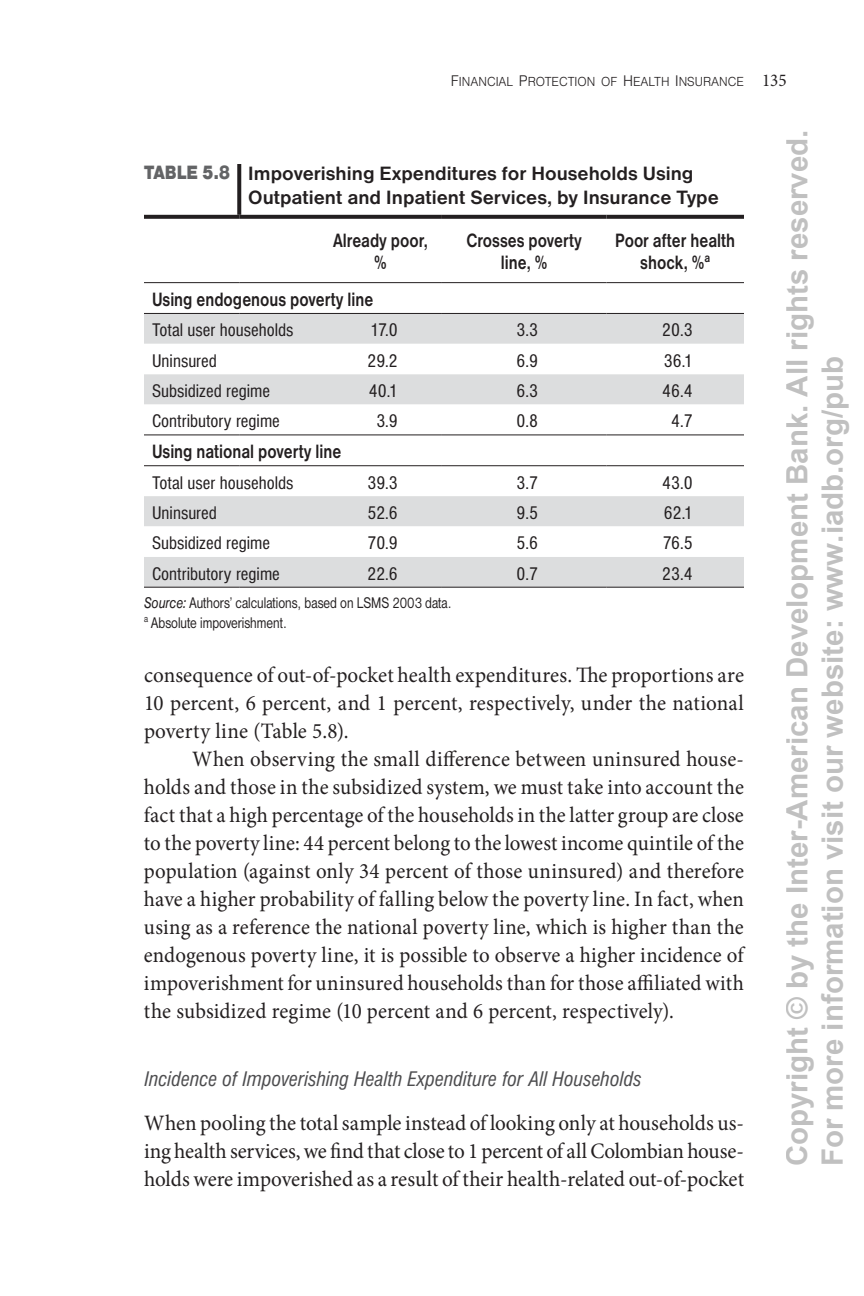
<style>
.page{position:relative;width:864px;height:1296px;background:#fff}
.page>*{position:absolute;margin:0;border:0;box-sizing:border-box;transform-origin:0 0}
.t1{font:700 29.4px/35.4px "Arial";color:rgb(0 0 0/.25)}
.t2{font:22px/28px "Minion Pro";letter-spacing:.005em;color:#231f20;text-align:justify;scale:.95 1}
.t3{font:22px/28px "Minion Pro";letter-spacing:.005em;color:#231f20;text-align:justify;scale:.96 1}
.t4{font:italic condensed 22px "Nimbus Sans D";color:#4d4d4f}
.t5{font:700 20px/22px "Nimbus Sans D";color:#231f20;text-align:center;scale:.8 1}
.t6{font:700 20px/24px "Nimbus Sans D";color:#231f20}
.t7{font:condensed 19px "Nimbus Sans D";color:#231f20}
.t8{font:16px/20px "Nimbus Sans D";color:#231f20;scale:.8 1}
.t9{font:13.6px "Nimbus Sans D Light SC850";color:#231f20;scale:.95 1}
.s1{font-size:16px}
.s2{font-family:"Minion Pro";font-size:18px}
.s3{font-weight:900;color:#636466}
.s4{font-style:italic}
</style>
<div class="page">
<div style="left:144px;top:314px;width:600px;height:273px;background:#dcddde"></div>
<svg style="left:144px;top:344px;width:600px;height:213px"></svg>
<svg style="left:237px;top:164px;width:4px;height:51px"></svg>
<svg style="left:144px;top:215px;width:95px;height:4px"></svg>
<svg style="left:239px;top:215px;width:80px;height:4px"></svg>
<svg style="left:319px;top:215px;width:123px;height:4px"></svg>
<svg style="left:442px;top:215px;width:164px;height:4px"></svg>
<svg style="left:606px;top:215px;width:138px;height:4px"></svg>
<hr style="left:144px;top:587px;width:95px;height:1px;background:#231f20">
<hr style="left:239px;top:587px;width:80px;height:1px;background:#231f20">
<hr style="left:319px;top:587px;width:123px;height:1px;background:#231f20">
<hr style="left:442px;top:587px;width:165px;height:1px;background:#231f20">
<hr style="left:606px;top:587px;width:138px;height:1px;background:#231f20">
<hr style="left:144px;top:282px;width:95px;height:1px;background:#231f20">
<hr style="left:239px;top:282px;width:80px;height:1px;background:#231f20">
<hr style="left:319px;top:282px;width:123px;height:1px;background:#231f20">
<hr style="left:442px;top:282px;width:165px;height:1px;background:#231f20">
<hr style="left:606px;top:282px;width:138px;height:1px;background:#231f20">
<hr style="left:144px;top:313px;width:95px;height:1px;background:#231f20">
<hr style="left:239px;top:313px;width:80px;height:1px;background:#231f20">
<hr style="left:319px;top:313px;width:123px;height:1px;background:#231f20">
<hr style="left:442px;top:313px;width:165px;height:1px;background:#231f20">
<hr style="left:606px;top:313px;width:138px;height:1px;background:#231f20">
<hr style="left:144px;top:434px;width:95px;height:1px;background:#231f20">
<hr style="left:239px;top:434px;width:80px;height:1px;background:#231f20">
<hr style="left:319px;top:434px;width:123px;height:1px;background:#231f20">
<hr style="left:442px;top:434px;width:165px;height:1px;background:#231f20">
<hr style="left:606px;top:434px;width:138px;height:1px;background:#231f20">
<hr style="left:144px;top:465px;width:95px;height:1px;background:#231f20">
<hr style="left:239px;top:465px;width:80px;height:1px;background:#231f20">
<hr style="left:319px;top:465px;width:123px;height:1px;background:#231f20">
<hr style="left:442px;top:465px;width:165px;height:1px;background:#231f20">
<hr style="left:606px;top:465px;width:138px;height:1px;background:#231f20">
<p class="t9" style="left:451px;top:74px;width:355px"><span class="s1">F</span>INANCIAL <span class="s1">P</span>ROTECTION OF <span class="s1">H</span>EALTH <span class="s1">I</span> NSURANCE <span class="s2">135</span></p>
<p class="t6" style="left:248px;top:161px;width:472px;text-indent:-104px"><span class="s3">Table 5.8</span> Impoverishing Expenditures for Households Using<br>Outpatient and Inpatient Services, by Insurance Type</p>
<p class="t5" style="left:333px;top:229px;width:120px">Already poor, %</p>
<p class="t5" style="left:467px;top:229px;width:146px">Crosses poverty line, %</p>
<p class="t5" style="left:615px;top:229px;width:152px">Poor after health shock, %<sup>a</sup></p>
<p class="t5" style="left:152px;top:288px;width:278px">Using endogenous poverty line</p>
<p class="t7" style="left:152px;top:320px;width:143px">Total user households</p>
<p class="t7" style="left:370px;top:320px;width:29px">17.0</p>
<p class="t7" style="left:516px;top:320px;width:23px">3.3</p>
<p class="t7" style="left:662px;top:320px;width:32px">20.3</p>
<p class="t7" style="left:152px;top:350px;width:66px">Uninsured</p>
<p class="t7" style="left:367px;top:350px;width:32px">29.2</p>
<p class="t7" style="left:516px;top:350px;width:23px">6.9</p>
<p class="t7" style="left:664px;top:350px;width:30px">36.1</p>
<p class="t7" style="left:152px;top:381px;width:120px">Subsidized regime</p>
<p class="t7" style="left:369px;top:381px;width:30px">40.1</p>
<p class="t7" style="left:516px;top:381px;width:23px">6.3</p>
<p class="t7" style="left:662px;top:381px;width:32px">46.4</p>
<p class="t7" style="left:152px;top:411px;width:129px">Contributory regime</p>
<p class="t7" style="left:376px;top:411px;width:23px">3.9</p>
<p class="t7" style="left:516px;top:411px;width:23px">0.8</p>
<p class="t7" style="left:671px;top:411px;width:23px">4.7</p>
<p class="t5" style="left:152px;top:440px;width:238px">Using national poverty line</p>
<p class="t7" style="left:152px;top:472px;width:143px">Total user households</p>
<p class="t7" style="left:367px;top:472px;width:32px">39.3</p>
<p class="t7" style="left:516px;top:472px;width:23px">3.7</p>
<p class="t7" style="left:662px;top:472px;width:32px">43.0</p>
<p class="t7" style="left:152px;top:503px;width:66px">Uninsured</p>
<p class="t7" style="left:367px;top:503px;width:32px">52.6</p>
<p class="t7" style="left:516px;top:503px;width:23px">9.5</p>
<p class="t7" style="left:664px;top:503px;width:30px">62.1</p>
<p class="t7" style="left:152px;top:533px;width:120px">Subsidized regime</p>
<p class="t7" style="left:367px;top:533px;width:32px">70.9</p>
<p class="t7" style="left:516px;top:533px;width:23px">5.6</p>
<p class="t7" style="left:663px;top:533px;width:32px">76.5</p>
<p class="t7" style="left:152px;top:563px;width:129px">Contributory regime</p>
<p class="t7" style="left:367px;top:563px;width:32px">22.6</p>
<p class="t7" style="left:516px;top:563px;width:23px">0.7</p>
<p class="t7" style="left:662px;top:563px;width:32px">23.4</p>
<p class="t8" style="left:144px;top:592px;width:386px"><span class="s4">Source:</span> Authors’ calculations, based on LSMS 2003 data. <sup>a</sup> Absolute impoverishment.</p>
<p class="t3" style="left:144px;top:661px;width:626px">consequence of out-of-pocket health expenditures. The proportions are 10 percent, 6 percent, and 1 percent, respectively, under the national poverty line (Table 5.8).</p>
<p class="t2" style="left:144px;top:745px;width:633px;text-indent:48px">When observing the small difference between uninsured house&shy;holds and those in the subsidized system, we must take into account the fact that a high percentage of the households in the latter group are close to the poverty line: 44 percent belong to the lowest income quintile of the population (against only 34 percent of those uninsured) and therefore have a higher probability of falling below the poverty line. In fact, when using as a reference the national poverty line, which is higher than the endogenous poverty line, it is possible to observe a higher incidence of impoverishment for uninsured households than for those affiliated with the subsidized regime (10 percent and 6 percent, respectively).</p>
<p class="t4" style="left:144px;top:1066px;width:499px">Incidence of Impoverishing Health Expenditure for All Households</p>
<p class="t3" style="left:144px;top:1109px;width:627px">When pooling the total sample instead of looking only at households us&shy;ing health services, we find that close to 1 percent of all Colombian house&shy;holds were impoverished as a result of their health-related out-of-pocket</p>
<h1 class="t1" style="left:781px;top:1166px;width:1038px;rotate:-90deg">Copyright © by the Inter-American Development Bank. All rights reserved.<br>For more information visit our website: www.iadb.org/pub</h1>
</div>
